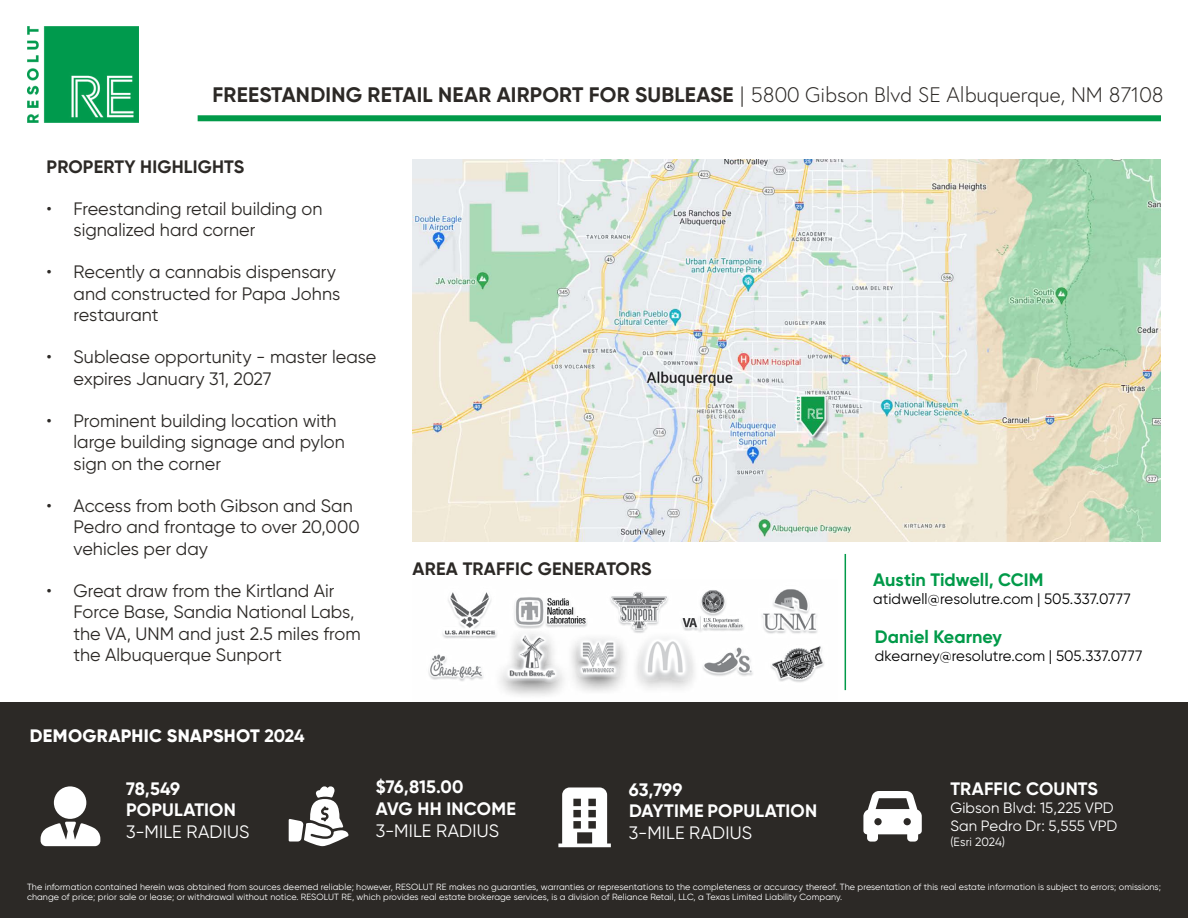
<style>
.page{position:relative;width:1188px;height:918px;background:#fff}
.page>*{position:absolute;margin:0;border:0;box-sizing:border-box;transform-origin:0 0}
.t1{font:700 21px "Gilroy";letter-spacing:.01em;color:#2c2926}
.t2{font:18px/21.6px "Gilroy";color:#2c2926}
.t3{font:700 18px/21.6px "Gilroy";letter-spacing:.01em;color:#fff}
.t4{font:700 18px "Gilroy";letter-spacing:.01em;color:#2c2926}
.t5{font:18px "Gilroy";letter-spacing:.01em;color:#fff}
.t6{font:700 18px "Gilroy";color:#019a49}
.t7{font:800 18px "Gilroy";letter-spacing:.015em;color:#fff}
.t8{font:15px "Gilroy";letter-spacing:.005em;color:#000}
.t9{font:15px/18px "Gilroy";letter-spacing:.005em;color:#fff}
.t10{font:12px "Gilroy";letter-spacing:.005em;color:#fff}
.t11{font:9px/10.5px "Gilroy";letter-spacing:.01em;color:#fff}
.s1{font-family:"Europa";font-weight:300}
.s2{font-weight:700}
</style>
<div class="page">
<img style="left:413px;top:160px;width:748px;height:382px">
<img style="left:428px;top:589px;width:396px;height:107px">
<hr style="left:845px;top:554px;width:1px;height:136px;background:#019a49">
<div style="left:0;top:702px;width:1188px;height:216px;background:#2c2926"></div>
<img style="left:27px;top:27px;width:112px;height:95px">
<div style="left:54px;top:786px;width:32px;height:33px;background:#fff;border-radius:50%"></div>
<svg style="left:41px;top:822px;width:59px;height:24px"></svg>
<svg style="left:289px;top:786px;width:59px;height:60px"></svg>
<svg style="left:863px;top:791px;width:59px;height:51px"></svg>
<svg style="left:558px;top:787px;width:53px;height:60px"></svg>
<div style="left:198px;top:115px;width:963px;height:6px;background:#019a49"></div>
<p class="t1" style="left:212px;top:81px;width:953px">FREESTANDING RETAIL NEAR AIRPORT FOR SUBLEASE <span class="s1">| 5800 Gibson Blvd SE Albuquerque, NM 87108</span></p>
<p class="t4" style="left:47px;top:155px;width:199px">PROPERTY HIGHLIGHTS</p>
<p class="t2" style="left:74px;top:197px;width:250px;text-indent:-27px">• Freestanding retail building on signalized hard corner</p>
<p class="t2" style="left:74px;top:261px;width:268px;text-indent:-27px">• Recently a cannabis dispensary and constructed for Papa Johns restaurant</p>
<p class="t2" style="left:74px;top:346px;width:304px;text-indent:-27px">• Sublease opportunity - master lease expires January 31, 2027</p>
<p class="t2" style="left:74px;top:409px;width:273px;text-indent:-27px">• Prominent building location with large building signage and pylon sign on the corner</p>
<p class="t2" style="left:74px;top:494px;width:288px;text-indent:-27px">• Access from both Gibson and San<br>Pedro and frontage to over 20,000 vehicles per day</p>
<p class="t2" style="left:74px;top:579px;width:289px;text-indent:-27px">• Great draw from the Kirtland Air<br>Force Base, Sandia National Labs, the VA, UNM and just 2.5 miles from the Albuquerque Sunport</p>
<p class="t7" style="left:30px;top:724px;width:276px">DEMOGRAPHIC SNAPSHOT <span class="s2">2024</span></p>
<p class="t4" style="left:413px;top:558px;width:240px">AREA TRAFFIC GENERATORS</p>
<p class="t3" style="left:126px;top:777px;width:111px">78,549<br>POPULATION</p>
<p class="t5" style="left:126px;top:820px;width:125px">3-MILE RADIUS</p>
<p class="t3" style="left:376px;top:776px;width:142px">$76,815.00<br>AVG HH INCOME</p>
<p class="t5" style="left:376px;top:819px;width:125px">3-MILE RADIUS</p>
<p class="t3" style="left:629px;top:778px;width:190px">63,799<br>DAYTIME POPULATION</p>
<p class="t5" style="left:629px;top:822px;width:125px">3-MILE RADIUS</p>
<p class="t6" style="left:873px;top:568px;width:172px">Austin Tidwell, CCIM</p>
<p class="t8" style="left:873px;top:589px;width:259px">atidwell@resolutre.com | 505.337.0777</p>
<p class="t6" style="left:875px;top:626px;width:129px">Daniel Kearney</p>
<p class="t8" style="left:875px;top:647px;width:269px">dkearney@resolutre.com | 505.337.0777</p>
<p class="t3" style="left:950px;top:778px;width:149px">TRAFFIC COUNTS</p>
<p class="t9" style="left:950px;top:799px;width:169px">Gibson Blvd: 15,225 VPD<br>San Pedro Dr: 5,555 VPD</p>
<p class="t10" style="left:950px;top:834px;width:56px">(Esri 2024)</p>
<p class="t11" style="left:27px;top:881px;width:1135px">The information contained herein was obtained from sources deemed reliable; however, RESOLUT RE makes no guaranties, warranties or representations to the completeness or accuracy thereof. The presentation of this real estate information is subject to errors; omissions; change of price; prior sale or lease; or withdrawal without notice. RESOLUT RE, which provides real estate brokerage services, is a division of Reliance Retail, LLC, a Texas Limited Liability Company.</p>
</div>
